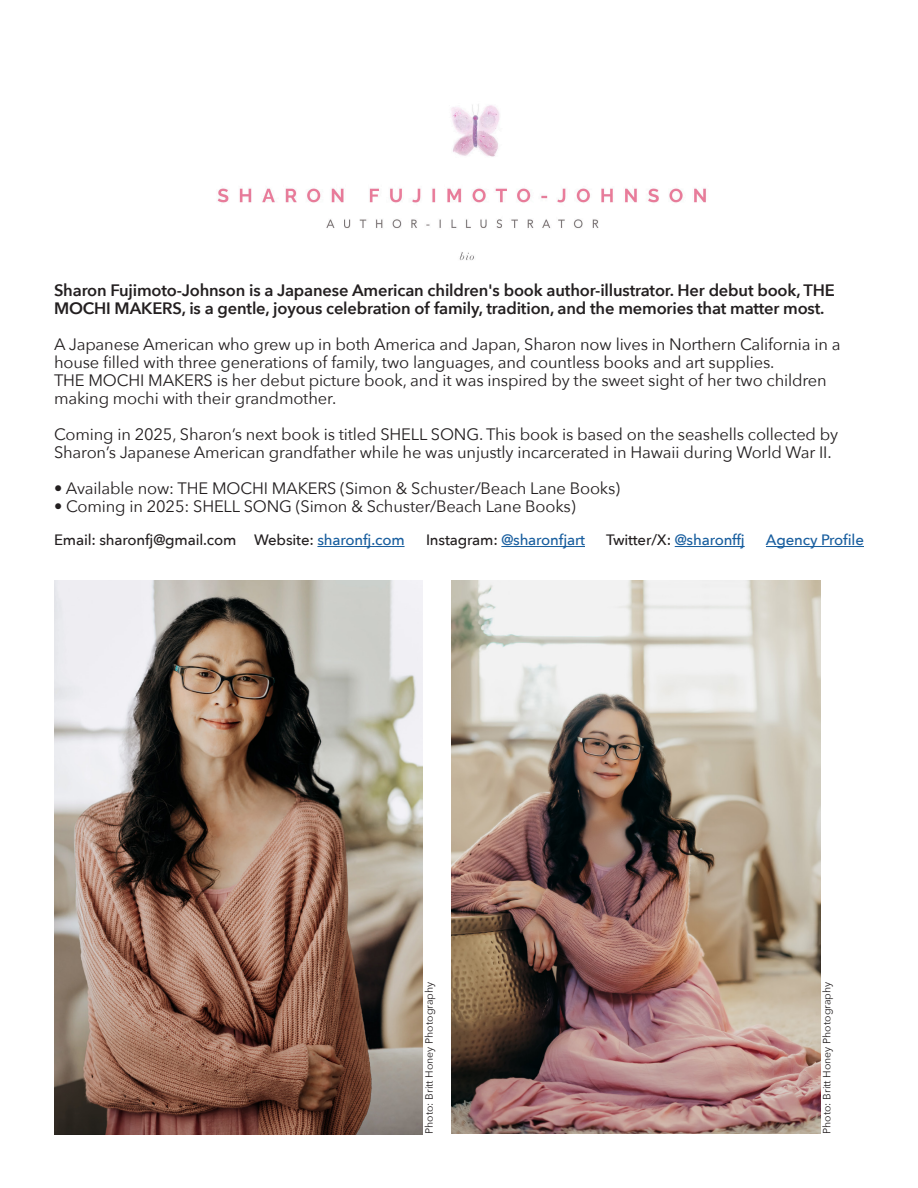
<style>
.page{position:relative;width:918px;height:1188px;background:#fff}
.page>*{position:absolute;margin:0;border:0;box-sizing:border-box;transform-origin:0 0}
.t1{font:16.5px/18px "Avenir Next";letter-spacing:-.01em;color:#231f20}
.t2{font:600 16.5px/18px "Avenir Next";letter-spacing:-.01em;color:#231f20}
.t3{font:500 15px "Avenir Next";letter-spacing:-.01em;color:#231f20}
.t4{font:500 15px "Avenir Next";letter-spacing:-.01em;color:#175d9e}
.t5{font:10.5px "Avenir Next";color:#231f20}
.s1{color:#175d9e}
.s2{color:#231f20}
</style>
<div class="page">
<img style="left:217px;top:104px;width:489px;height:157px">
<img style="left:54px;top:580px;width:368px;height:554px">
<img style="left:452px;top:580px;width:368px;height:554px">
<hr style="left:317px;top:546px;width:88px;height:1px;background:#175d9e">
<hr style="left:501px;top:546px;width:84px;height:1px;background:#175d9e">
<hr style="left:675px;top:546px;width:70px;height:1px;background:#175d9e">
<hr style="left:766px;top:546px;width:98px;height:1px;background:#175d9e">
<p class="t2" style="left:54px;top:281px;width:782px">Sharon Fujimoto-Johnson is a Japanese American children's book author-illustrator. Her debut book, THE<br>MOCHI MAKERS, is a gentle, joyous celebration of family, tradition, and the memories that matter most.</p>
<p class="t1" style="left:54px;top:335px;width:788px">A Japanese American who grew up in both America and Japan, Sharon now lives in Northern California in a house filled with three generations of family, two languages, and countless books and art supplies.</p>
<p class="t1" style="left:54px;top:371px;width:774px">THE MOCHI MAKERS is her debut picture book, and it was inspired by the sweet sight of her two children making mochi with their grandmother.</p>
<p class="t1" style="left:54px;top:425px;width:786px">Coming in 2025, Sharon’s next book is titled SHELL SONG. This book is based on the seashells collected by<br>Sharon’s Japanese American grandfather while he was unjustly incarcerated in Hawaii during World War II.</p>
<p class="t1" style="left:54px;top:479px;width:568px">• Available now: THE MOCHI MAKERS (Simon &amp; Schuster/Beach Lane Books)</p>
<p class="t1" style="left:54px;top:497px;width:523px">• Coming in 2025: SHELL SONG (Simon &amp; Schuster/Beach Lane Books)</p>
<p class="t3" style="left:54px;top:527px;width:352px">Email: sharonfj@gmail.com Website: <span class="s1">sharonfj.com</span></p>
<p class="t4" style="left:426px;top:527px;width:161px"><span class="s2">Instagram:</span> @sharonfjart</p>
<p class="t3" style="left:606px;top:527px;width:140px">Twitter/X: <span class="s1">@sharonffj</span></p>
<p class="t4" style="left:766px;top:527px;width:100px">Agency Profile</p>
<p class="t5" style="left:420px;top:1134px;width:154px;rotate:-90deg">Photo: Britt Honey Photography</p>
<p class="t5" style="left:818px;top:1134px;width:154px;rotate:-90deg">Photo: Britt Honey Photography</p>
</div>
